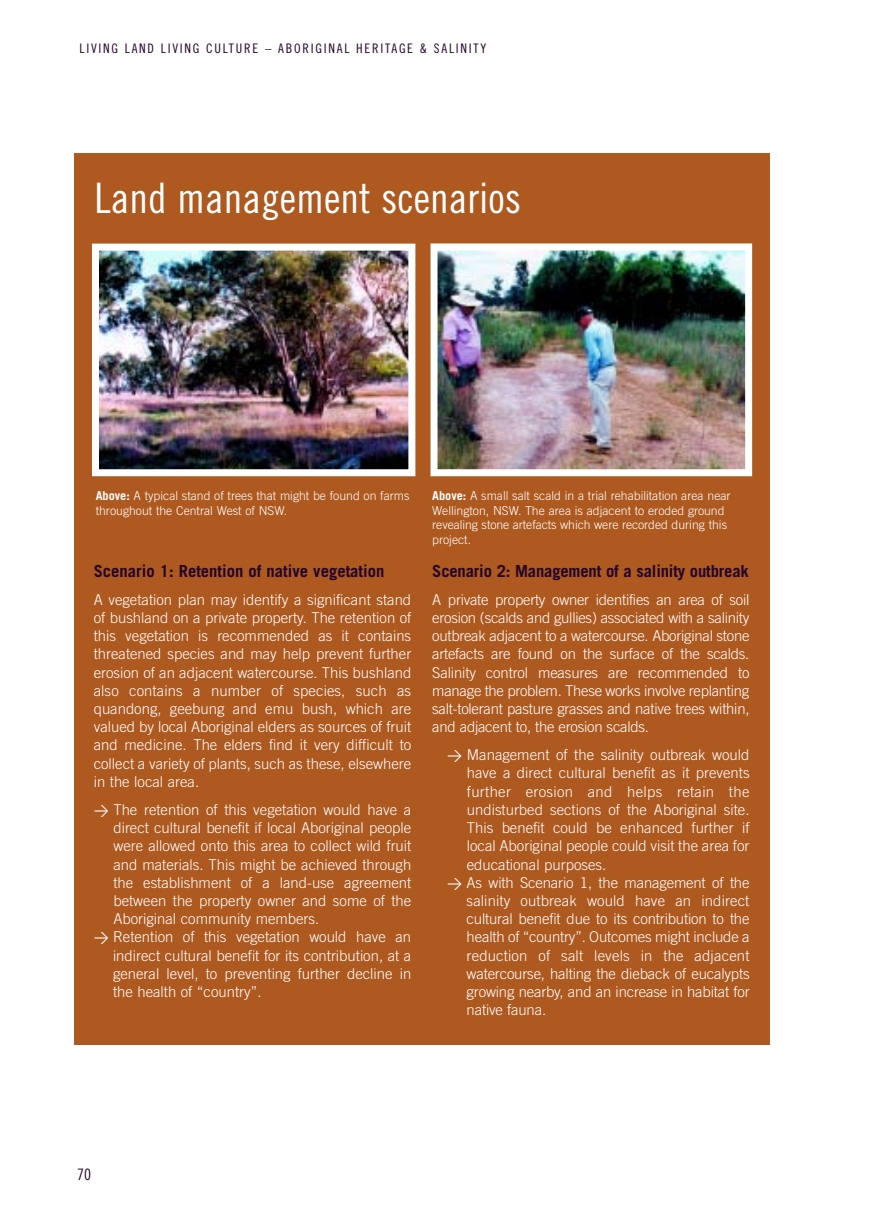
<style>
.page{position:relative;width:869px;height:1231px;background:#fff}
.page>*{position:absolute;margin:0;border:0;box-sizing:border-box;transform-origin:0 0}
.t1{font:42px "Trade Gothic Cond Eighteen";color:#fff}
.t2{font:700 16.62px "Trade Gothic";letter-spacing:-.01em;color:#23052a}
.t3{font:15.75px "Trade Gothic Cond Eighteen";color:#23052a}
.t4{font:300 14.88px/18.2px "Trade Gothic";color:#fff;text-align:justify}
.t5{font:300 14.88px "Trade Gothic";letter-spacing:.02em;color:#fff}
.t6{font:13.12px "Trade Gothic Cond Eighteen";letter-spacing:.135em;color:#23052a}
.t7{font:300 12.25px/14.7px "Trade Gothic";color:#fff}
.s1{font-weight:700}
.s2{font-family:"DIN";font-weight:400}
</style>
<div class="page">
<div style="left:74px;top:153px;width:695px;height:890px;background:#ad5920"></div>
<img style="left:100px;top:251px;width:307px;height:217px">
<div style="left:92px;top:243px;width:323px;height:233px;border:7px solid #fff"></div>
<img style="left:438px;top:251px;width:305px;height:217px">
<div style="left:430px;top:243px;width:321px;height:233px;border:7px solid #fff"></div>
<p class="t6" style="left:79px;top:43px;width:408px">LIVING LAND LIVING CULTURE – ABORIGINAL HERITAGE &amp; SALINITY</p>
<h1 class="t1" style="left:94px;top:182px;width:428px">Land management scenarios</h1>
<p class="t7" style="left:96px;top:489px;width:315px"><span class="s1">Above:</span> A typical stand of trees that might be found on farms throughout the Central West of NSW.</p>
<p class="t7" style="left:432px;top:489px;width:300px"><span class="s1">Above:</span> A small salt scald in a trial rehabilitation area near Wellington, NSW. The area is adjacent to eroded ground revealing stone artefacts which were recorded during this project.</p>
<p class="t2" style="left:94px;top:564px;width:292px">Scenario 1: Retention of native vegetation</p>
<p class="t4" style="left:94px;top:591px;width:319px">A vegetation plan may identify a significant stand of bushland on a private property. The retention of this vegetation is recommended as it contains threatened species and may help prevent further erosion of an adjacent watercourse. This bushland also contains a number of species, such as quandong, geebung and emu bush, which are valued by local Aboriginal elders as sources of fruit and medicine. The elders find it very difficult to collect a variety of plants, such as these, elsewhere in the local area.</p>
<p class="t4" style="left:94px;top:801px;width:319px"><span class="s2">&gt;</span> The retention of this vegetation would have a</p>
<p class="t4" style="left:113px;top:820px;width:299px">direct cultural benefit if local Aboriginal people</p>
<p class="t4" style="left:113px;top:838px;width:299px">were allowed onto this area to collect wild fruit</p>
<p class="t4" style="left:113px;top:856px;width:299px">and materials. This might be achieved through</p>
<p class="t4" style="left:113px;top:874px;width:299px">the establishment of a land-use agreement</p>
<p class="t4" style="left:113px;top:892px;width:299px">between the property owner and some of the</p>
<p class="t4" style="left:113px;top:911px;width:207px">Aboriginal community members.</p>
<p class="t4" style="left:94px;top:929px;width:319px"><span class="s2">&gt;</span> Retention of this vegetation would have an</p>
<p class="t4" style="left:113px;top:947px;width:300px">indirect cultural benefit for its contribution, at a</p>
<p class="t4" style="left:113px;top:965px;width:300px">general level, to preventing further decline in</p>
<p class="t4" style="left:113px;top:983px;width:150px">the health of “country”.</p>
<p class="t2" style="left:432px;top:564px;width:318px">Scenario 2: Management of a salinity outbreak</p>
<p class="t4" style="left:432px;top:591px;width:318px">A private property owner identifies an area of soil erosion (scalds and gullies) associated with a salinity outbreak adjacent to a watercourse. Aboriginal stone artefacts are found on the surface of the scalds.<br>Salinity control measures are recommended to manage the problem. These works involve replanting salt-tolerant pasture grasses and native trees within, and adjacent to, the erosion scalds.</p>
<p class="t4" style="left:447px;top:747px;width:304px"><span class="s2">&gt;</span> Management of the salinity outbreak would</p>
<p class="t4" style="left:466px;top:765px;width:284px">have a direct cultural benefit as it prevents</p>
<p class="t5" style="left:466px;top:785px;width:284px">further erosion and helps retain the</p>
<p class="t4" style="left:466px;top:801px;width:284px">undisturbed sections of the Aboriginal site.</p>
<p class="t4" style="left:466px;top:820px;width:284px">This benefit could be enhanced further if</p>
<p class="t4" style="left:466px;top:838px;width:284px">local Aboriginal people could visit the area for</p>
<p class="t4" style="left:466px;top:856px;width:141px">educational purposes.</p>
<p class="t4" style="left:447px;top:874px;width:304px"><span class="s2">&gt;</span> As with Scenario 1, the management of the</p>
<p class="t4" style="left:466px;top:892px;width:284px">salinity outbreak would have an indirect</p>
<p class="t4" style="left:466px;top:911px;width:284px">cultural benefit due to its contribution to the</p>
<p class="t4" style="left:466px;top:929px;width:284px">health of “country”. Outcomes might include a</p>
<p class="t4" style="left:466px;top:947px;width:284px">reduction of salt levels in the adjacent</p>
<p class="t4" style="left:466px;top:965px;width:284px">watercourse, halting the dieback of eucalypts</p>
<p class="t4" style="left:466px;top:983px;width:284px">growing nearby, and an increase in habitat for</p>
<p class="t4" style="left:466px;top:1002px;width:81px">native fauna.</p>
<p class="t3" style="left:77px;top:1167px;width:15px">70</p>
</div>
